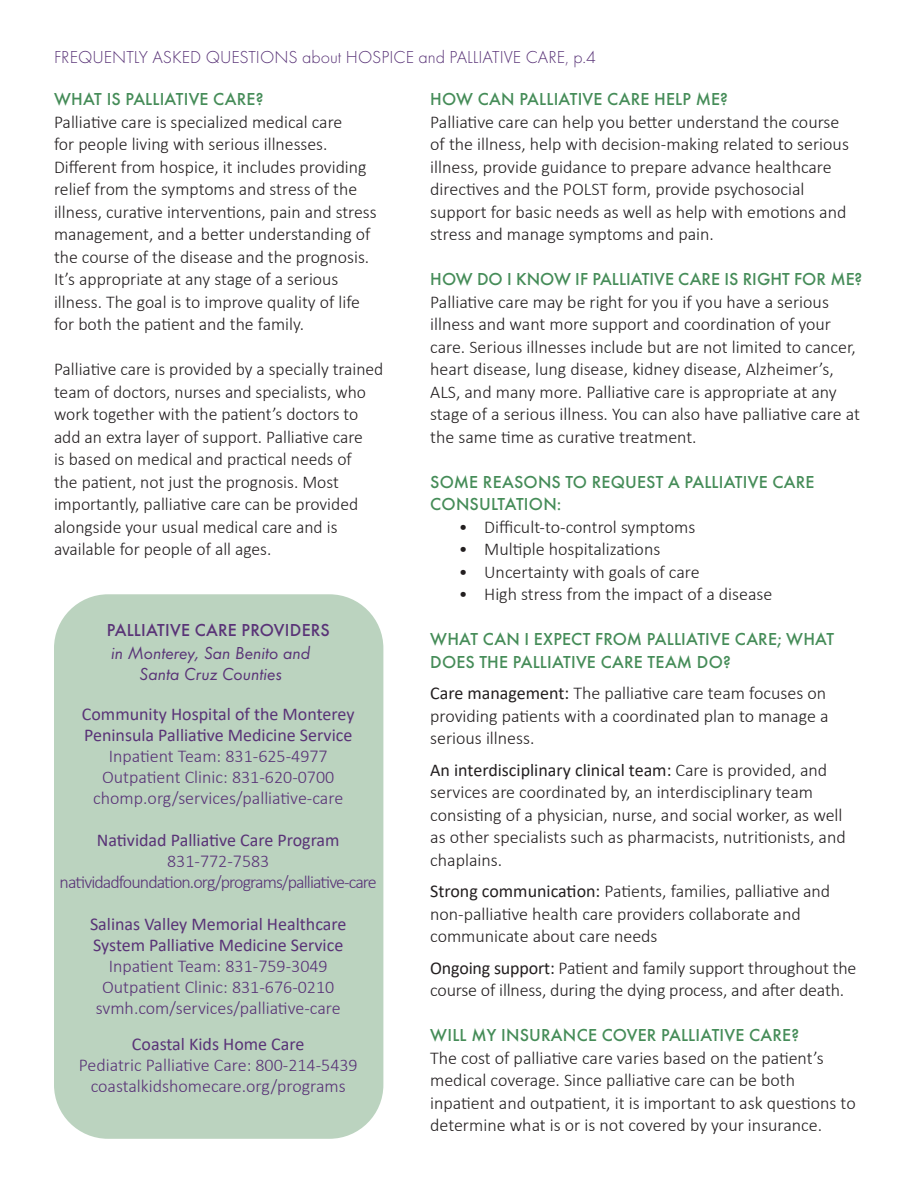
<style>
.page{position:relative;width:918px;height:1188px;background:#fff}
.page>*{position:absolute;margin:0;border:0;box-sizing:border-box;transform-origin:0 0}
.t1{font:300 18px/22.5px "Calibri";color:#231f20}
.t2{font:300 18px "Calibri";color:#593377}
.t3{font:500 18px/22.5px "Function Pro";letter-spacing:.01em;color:#458c58}
.t4{font:18px "Calibri";color:#593377}
.t5{font:300 18px "Function Pro";color:#593377}
.t6{font:300 18px "Calibri";letter-spacing:-.05em;color:#593377}
.t7{font:italic 18px/21px "Function Pro";color:#593377;text-align:center}
.t8{font:500 18px "Function Pro";letter-spacing:.01em;color:#593377}
.s1{font-weight:400}
</style>
<div class="page">
<div style="left:54px;top:594px;width:329px;height:545px;background:#bbd3bf;border-radius:54px"></div>
<p class="t5" style="left:54px;top:47px;width:544px">FREQUENTLY ASKED QUESTIONS about HOSPICE and PALLIATIVE CARE, p.4</p>
<p class="t3" style="left:54px;top:88px;width:211px">WHAT IS PALLIATIVE CARE?</p>
<p class="t1" style="left:54px;top:110px;width:324px">Palliative care is specialized medical care<br>for people living with serious illnesses.<br>Different from hospice, it includes providing relief from the symptoms and stress of the illness, curative interventions, pain and stress management, and a better understanding of the course of the disease and the prognosis.<br>It’s appropriate at any stage of a serious illness. The goal is to improve quality of life for both the patient and the family.</p>
<p class="t1" style="left:54px;top:358px;width:331px">Palliative care is provided by a specially trained team of doctors, nurses and specialists, who work together with the patient’s doctors to add an extra layer of support. Palliative care<br>is based on medical and practical needs of<br>the patient, not just the prognosis. Most importantly, palliative care can be provided alongside your usual medical care and is available for people of all ages.</p>
<p class="t8" style="left:107px;top:620px;width:224px">PALLIATIVE CARE PROVIDERS</p>
<p class="t7" style="left:111px;top:642px;width:201px">in Monterey, San Benito and<br>Santa Cruz Counties</p>
<p class="t4" style="left:82px;top:702px;width:274px">Community Hospital of the Monterey</p>
<p class="t4" style="left:84px;top:723px;width:270px">Peninsula Palliative Medicine Service</p>
<p class="t2" style="left:109px;top:745px;width:220px">Inpatient Team: 831-625-4977</p>
<p class="t2" style="left:102px;top:766px;width:234px">Outpatient Clinic: 831-620-0700</p>
<p class="t2" style="left:93px;top:787px;width:251px">chomp.org/services/palliative-care</p>
<p class="t4" style="left:97px;top:828px;width:244px">Natividad Palliative Care Program</p>
<p class="t2" style="left:167px;top:850px;width:104px">831-772-7583</p>
<p class="t6" style="left:60px;top:871px;width:319px">natividadfoundation.org/programs/palliative-care</p>
<p class="t4" style="left:90px;top:912px;width:258px">Salinas Valley Memorial Healthcare</p>
<p class="t4" style="left:93px;top:933px;width:252px">System Palliative Medicine Service</p>
<p class="t2" style="left:109px;top:955px;width:220px">Inpatient Team: 831-759-3049</p>
<p class="t2" style="left:102px;top:976px;width:234px">Outpatient Clinic: 831-676-0210</p>
<p class="t2" style="left:96px;top:997px;width:246px">svmh.com/services/palliative-care</p>
<p class="t4" style="left:132px;top:1032px;width:174px">Coastal Kids Home Care</p>
<p class="t2" style="left:79px;top:1054px;width:280px">Pediatric Palliative Care: 800-214-5439</p>
<p class="t2" style="left:91px;top:1075px;width:257px">coastalkidshomecare.org/programs</p>
<p class="t3" style="left:430px;top:88px;width:299px">HOW CAN PALLIATIVE CARE HELP ME?</p>
<p class="t1" style="left:430px;top:110px;width:420px">Palliative care can help you better understand the course of the illness, help with decision-making related to serious illness, provide guidance to prepare advance healthcare directives and the POLST form, provide psychosocial support for basic needs as well as help with emotions and stress and manage symptoms and pain.</p>
<p class="t3" style="left:430px;top:268px;width:434px">HOW DO I KNOW IF PALLIATIVE CARE IS RIGHT FOR ME?</p>
<p class="t1" style="left:430px;top:290px;width:431px">Palliative care may be right for you if you have a serious illness and want more support and coordination of your care. Serious illnesses include but are not limited to cancer, heart disease, lung disease, kidney disease, Alzheimer’s, ALS, and many more. Palliative care is appropriate at any stage of a serious illness. You can also have palliative care at the same time as curative treatment.</p>
<p class="t3" style="left:430px;top:470px;width:386px">SOME REASONS TO REQUEST A PALLIATIVE CARE<br>CONSULTATION:</p>
<p class="t1" style="left:459px;top:515px;width:238px">• Difficult-to-control symptoms</p>
<p class="t1" style="left:459px;top:538px;width:203px">• Multiple hospitalizations</p>
<p class="t1" style="left:459px;top:560px;width:242px">• Uncertainty with goals of care</p>
<p class="t1" style="left:459px;top:583px;width:315px">• High stress from the impact of a disease</p>
<p class="t3" style="left:430px;top:628px;width:405px">WHAT CAN I EXPECT FROM PALLIATIVE CARE; WHAT<br>DOES THE PALLIATIVE CARE TEAM DO?</p>
<p class="t1" style="left:430px;top:682px;width:400px"><span class="s1">Care management:</span> The palliative care team focuses on providing patients with a coordinated plan to manage a serious illness.</p>
<p class="t1" style="left:430px;top:758px;width:417px"><span class="s1">An interdisciplinary clinical team:</span> Care is provided, and services are coordinated by, an interdisciplinary team consisting of a physician, nurse, and social worker, as well as other specialists such as pharmacists, nutritionists, and chaplains.</p>
<p class="t1" style="left:430px;top:880px;width:402px"><span class="s1">Strong communication:</span> Patients, families, palliative and non-palliative health care providers collaborate and communicate about care needs</p>
<p class="t1" style="left:430px;top:956px;width:428px"><span class="s1">Ongoing support:</span> Patient and family support throughout the course of illness, during the dying process, and after death.</p>
<p class="t3" style="left:430px;top:1024px;width:370px">WILL MY INSURANCE COVER PALLIATIVE CARE?</p>
<p class="t1" style="left:430px;top:1046px;width:427px">The cost of palliative care varies based on the patient’s medical coverage. Since palliative care can be both inpatient and outpatient, it is important to ask questions to determine what is or is not covered by your insurance.</p>
</div>
